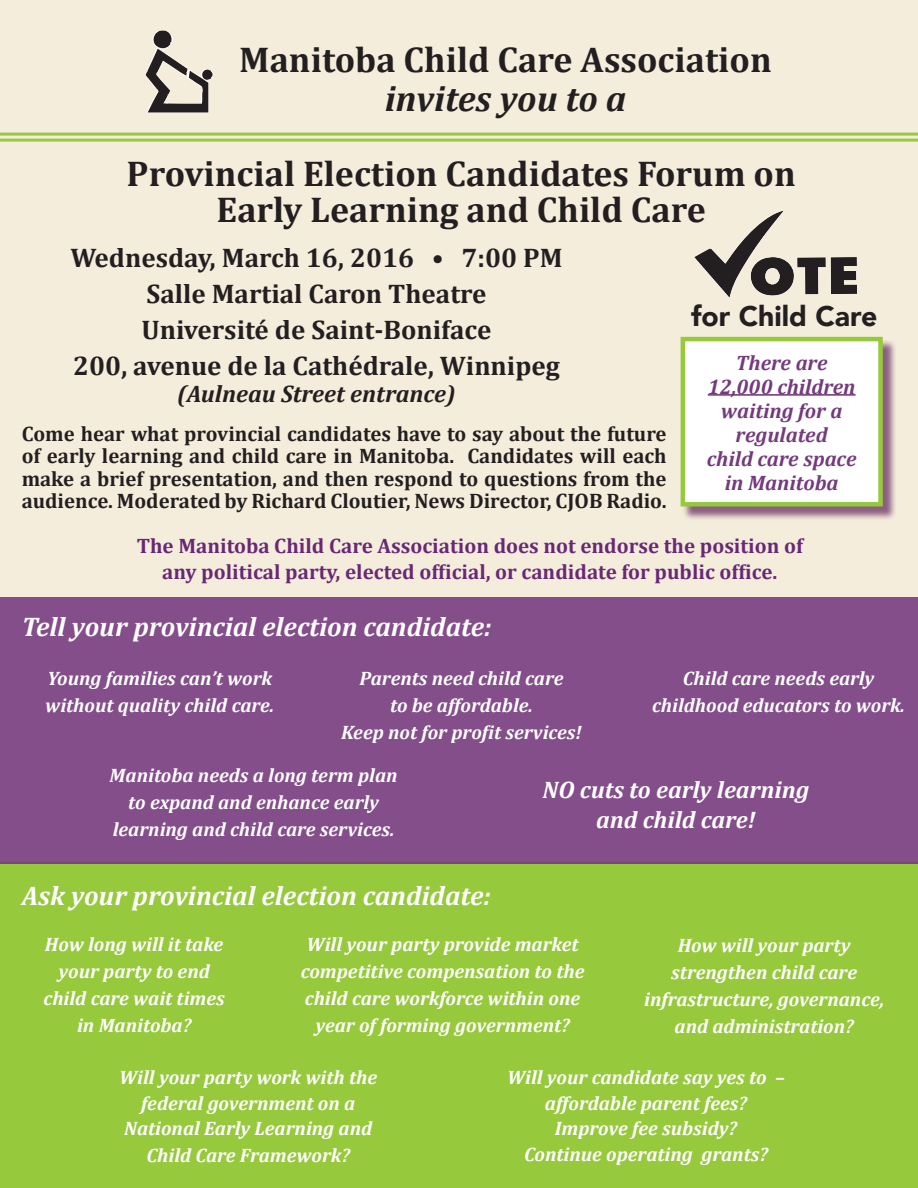
<style>
.page{position:relative;width:918px;height:1188px;background:#fff}
.page>*{position:absolute;margin:0;border:0;box-sizing:border-box;transform-origin:0 0}
.t1{font:700 36px "Cambria";color:#231f20}
.t2{font:italic 700 36px "Cambria";letter-spacing:-.005em;color:#231f20}
.t3{font:900 28.35px "Avenir LT";color:#231f20}
.t4{font:700 27px "Cambria";color:#231f20}
.t5{font:italic 700 27px "Cambria";color:#fff}
.t6{font:italic 700 24px "Cambria";color:#fff}
.t7{font:italic 700 24px "Cambria";color:#231f20}
.t8{font:700 21px/22.5px "Cambria";color:#231f20;text-align:justify}
.t9{font:700 21px "Cambria";color:#692875}
.t10{font:italic 700 21px/24px "Cambria";color:#753a7d;text-align:center}
.t11{font:italic 700 19.5px/27px "Cambria";color:#fff;text-align:center}
</style>
<div class="page">
<div style="left:0;top:863px;width:918px;height:325px;background:#96c93c"></div>
<div style="left:0;top:0;width:918px;height:597px;background:#f4eddc"></div>
<div style="left:0;top:597px;width:918px;height:266px;background:#834e8a"></div>
<hr style="left:0;top:133px;width:918px;height:3px;background:#96c93c">
<hr style="left:0;top:139px;width:918px;height:3px;background:#96c93c">
<div style="left:683px;top:339px;width:213px;height:181px;background:#692e65;opacity:.75"></div>
<div style="left:683px;top:339px;width:198px;height:165px;background:#fff"></div>
<hr style="left:708px;top:394px;width:148px;height:2px;background:#753a7d">
<div style="left:681px;top:337px;width:202px;height:169px;border:4px solid #96c93c"></div>
<svg style="left:702px;top:211px;width:81px;height:52px"></svg>
<svg style="left:146px;top:30px;width:67px;height:83px"></svg>
<div style="left:202px;top:70px;width:11px;height:10px;background:#231f20;border-radius:50%"></div>
<p class="t1" style="left:239px;top:38px;width:534px">Manitoba Child Care Association</p>
<p class="t2" style="left:385px;top:77px;width:243px">invites you to a</p>
<p class="t1" style="left:127px;top:152px;width:671px">Provincial Election Candidates Forum on</p>
<p class="t1" style="left:217px;top:188px;width:491px">Early Learning and Child Care</p>
<p class="t4" style="left:70px;top:242px;width:494px">Wednesday, March 16, 2016 • 7:00 PM</p>
<p class="t4" style="left:146px;top:278px;width:342px">Salle Martial Caron Theatre</p>
<p class="t4" style="left:142px;top:314px;width:351px">Université de Saint-Boniface</p>
<p class="t4" style="left:73px;top:350px;width:488px">200, avenue de la Cathédrale, Winnipeg</p>
<p class="t7" style="left:177px;top:380px;width:280px">(Aulneau Street entrance)</p>
<p class="t8" style="left:22px;top:422px;width:647px">Come hear what provincial candidates have to say about the future of early learning and child care in Manitoba. Candidates will each make a brief presentation, and then respond to questions from the audience. Moderated by Richard Cloutier, News Director, CJOB Radio.</p>
<p class="t9" style="left:137px;top:533px;width:668px">The Manitoba Child Care Association does not endorse the position of</p>
<p class="t9" style="left:162px;top:559px;width:617px">any political party, elected official, or candidate for public office.</p>
<p class="t3" style="left:691px;top:299px;width:188px">for Child Care</p>
<p class="t10" style="left:736px;top:350px;width:93px">There are</p>
<p class="t10" style="left:708px;top:374px;width:149px">12,000 children waiting for a</p>
<p class="t10" style="left:736px;top:422px;width:94px">regulated</p>
<p class="t10" style="left:707px;top:446px;width:151px">child care space</p>
<p class="t10" style="left:725px;top:470px;width:115px">in Manitoba</p>
<p class="t5" style="left:22px;top:611px;width:471px">Tell your provincial election candidate:</p>
<p class="t11" style="left:45px;top:664px;width:231px;text-align:left">Young families can’t work without quality child care.</p>
<p class="t11" style="left:360px;top:664px;width:205px">Parents need child care</p>
<p class="t11" style="left:390px;top:691px;width:144px">to be affordable.</p>
<p class="t11" style="left:341px;top:718px;width:242px">Keep not for profit services!</p>
<p class="t11" style="left:683px;top:664px;width:193px">Child care needs early</p>
<p class="t11" style="left:652px;top:691px;width:254px">childhood educators to work.</p>
<p class="t11" style="left:110px;top:761px;width:289px">Manitoba needs a long term plan to expand and enhance early learning and child care services.</p>
<p class="t6" style="left:542px;top:775px;width:269px">NO cuts to early learning</p>
<p class="t6" style="left:596px;top:805px;width:161px">and child care!</p>
<p class="t5" style="left:22px;top:879px;width:471px">Ask your provincial election candidate:</p>
<p class="t11" style="left:44px;top:931px;width:183px">How long will it take your party to end child care wait times</p>
<p class="t11" style="left:77px;top:1012px;width:116px">in Manitoba?</p>
<p class="t11" style="left:301px;top:931px;width:285px">Will your party provide market competitive compensation to the child care workforce within one year of forming government?</p>
<p class="t11" style="left:678px;top:931px;width:175px">How will your party</p>
<p class="t11" style="left:671px;top:958px;width:187px">strengthen child care</p>
<p class="t11" style="left:644px;top:985px;width:242px">infrastructure, governance, and administration?</p>
<p class="t11" style="left:119px;top:1064px;width:260px">Will your party work with the</p>
<p class="t11" style="left:141px;top:1089px;width:216px">federal government on a</p>
<p class="t11" style="left:124px;top:1115px;width:250px">National Early Learning and</p>
<p class="t11" style="left:146px;top:1142px;width:205px">Child Care Framework?</p>
<p class="t11" style="left:507px;top:1064px;width:279px;line-height:25.5px">Will your candidate say yes to – affordable parent fees?</p>
<p class="t11" style="left:555px;top:1115px;width:184px">Improve fee subsidy?</p>
<p class="t11" style="left:524px;top:1140px;width:245px">Continue operating grants?</p>
</div>
